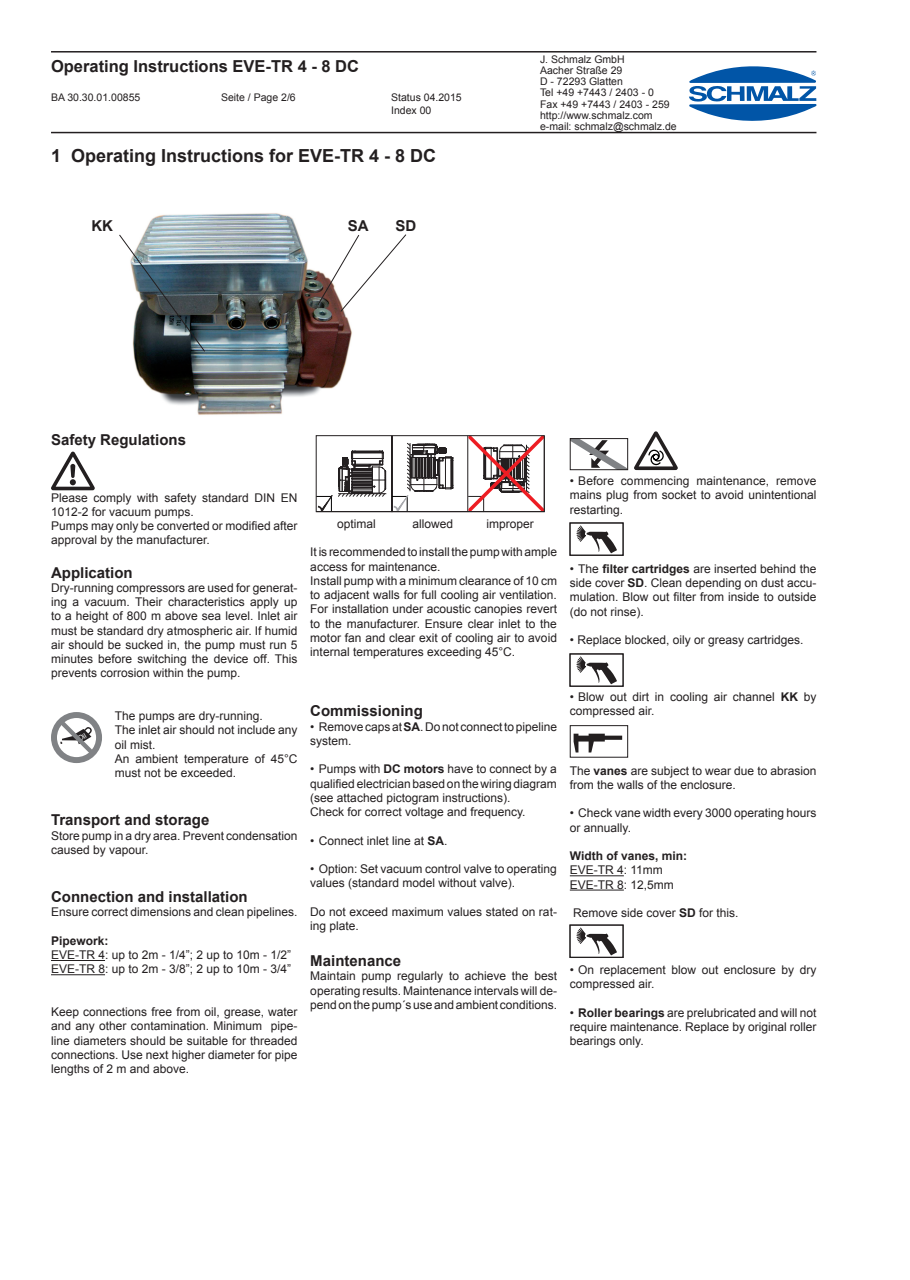
<style>
.page{position:relative;width:910px;height:1280px;background:#fff}
.page>*{position:absolute;margin:0;border:0;box-sizing:border-box;transform-origin:0 0}
.t1{font:700 18px "Arial";color:#231f20}
.t2{font:700 16.5px "Arial";color:#231f20}
.t3{font:700 15px "Arial";color:#231f20}
.t4{font:12px/14.2px "Arial";color:#231f20}
.t5{font:700 12px "Arial";color:#231f20}
.t6{font:10.5px/11.2px "Arial";color:#231f20}
.s1{font-weight:700}
</style>
<div class="page">
<svg style="left:689px;top:66px;width:127px;height:55px"></svg>
<hr style="left:51px;top:51px;width:765px;height:2px;background:#231f20">
<hr style="left:51px;top:132px;width:765px;height:1px;background:#231f20">
<hr style="left:51px;top:960px;width:54px;height:1px;background:#231f20">
<hr style="left:51px;top:974px;width:54px;height:1px;background:#231f20">
<hr style="left:570px;top:875px;width:54px;height:1px;background:#231f20">
<hr style="left:570px;top:890px;width:54px;height:1px;background:#231f20">
<svg style="left:51px;top:452px;width:44px;height:38px"></svg>
<div style="left:51px;top:712px;width:51px;height:51px;border:6px solid #808285;border-radius:50%"></div>
<svg style="left:576px;top:525px;width:41px;height:28px"></svg>
<div style="left:569px;top:522px;width:55px;height:34px;border:1px solid #231f20"></div>
<svg style="left:574px;top:734px;width:48px;height:18px"></svg>
<div style="left:570px;top:725px;width:58px;height:33px;border:1px solid #231f20"></div>
<svg style="left:576px;top:656px;width:41px;height:28px"></svg>
<div style="left:569px;top:653px;width:55px;height:34px;border:1px solid #231f20"></div>
<svg style="left:576px;top:927px;width:41px;height:28px"></svg>
<div style="left:569px;top:924px;width:55px;height:34px;border:1px solid #231f20"></div>
<svg style="left:572px;top:440px;width:54px;height:28px"></svg>
<div style="left:570px;top:438px;width:58px;height:32px;border:1px solid #231f20"></div>
<svg style="left:634px;top:431px;width:44px;height:39px"></svg>
<svg style="left:318px;top:437px;width:225px;height:73px"></svg>
<div style="left:316px;top:435px;width:229px;height:77px;border:1px solid #231f20"></div>
<img style="left:133px;top:213px;width:219px;height:202px">
<svg style="left:317px;top:234px;width:90px;height:79px"></svg>
<img style="left:119px;top:234px;width:87px;height:118px">
<svg style="left:54px;top:715px;width:45px;height:45px"></svg>
<h2 class="t2" style="left:51px;top:55px;width:310px">Operating Instructions EVE-TR 4 - 8 DC</h2>
<p class="t6" style="left:221px;top:92px;width:76px">Seite / Page 2/6</p>
<p class="t6" style="left:51px;top:92px;width:91px">BA 30.30.01.00855</p>
<p class="t6" style="left:391px;top:91px;width:72px;line-height:12.6px">Status 04.2015<br>Index 00</p>
<h1 class="t1" style="left:51px;top:144px;width:387px">1 Operating Instructions for EVE-TR 4 - 8 DC</h1>
<p class="t3" style="left:91px;top:216px;width:23px">KK</p>
<p class="t3" style="left:348px;top:216px;width:22px">SA</p>
<p class="t3" style="left:395px;top:216px;width:22px">SD</p>
<p class="t6" style="left:540px;top:53px;width:138px">J. Schmalz GmbH<br>Aacher Straße 29<br>D - 72293 Glatten<br>Tel +49 +7443 / 2403 - 0<br>Fax +49 +7443 / 2403 - 259 http://www.schmalz.com e-mail: schmalz@schmalz.de</p>
<p class="t3" style="left:51px;top:429px;width:137px">Safety Regulations</p>
<p class="t4" style="left:51px;top:490px;width:248px">Please comply with safety standard DIN EN 1012-2 for vacuum pumps.<br>Pumps may only be converted or modified after approval by the manufacturer.</p>
<p class="t3" style="left:51px;top:562px;width:83px">Application</p>
<p class="t4" style="left:51px;top:581px;width:248px;text-align:justify">Dry-running compressors are used for generat&shy;ing a vacuum. Their characteristics apply up to a height of 800 m above sea level. Inlet air must be standard dry atmospheric air. If humid air should be sucked in, the pump must run 5 minutes before switching the device off. This prevents corrosion within the pump.</p>
<p class="t4" style="left:115px;top:709px;width:184px">The pumps are dry-running.<br>The inlet air should not include any oil mist.<br>An ambient temperature of 45°C must not be exceeded.</p>
<p class="t3" style="left:51px;top:810px;width:160px">Transport and storage</p>
<p class="t4" style="left:51px;top:828px;width:248px">Store pump in a dry area. Prevent condensation caused by vapour.</p>
<p class="t3" style="left:51px;top:887px;width:198px">Connection and installation</p>
<p class="t4" style="left:51px;top:905px;width:248px">Ensure correct dimensions and clean pipelines.</p>
<p class="t5" style="left:51px;top:933px;width:59px">Pipework:</p>
<p class="t4" style="left:51px;top:948px;width:242px">EVE-TR 4: up to 2m - 1/4”; 2 up to 10m - 1/2”<br>EVE-TR 8: up to 2m - 3/8”; 2 up to 10m - 3/4”</p>
<p class="t4" style="left:51px;top:1005px;width:248px;text-align:justify">Keep connections free from oil, grease, water and any other contamination. Minimum pipe&shy;line diameters should be suitable for threaded connections. Use next higher diameter for pipe lengths of 2 m and above.</p>
<p class="t4" style="left:337px;top:517px;width:40px">optimal</p>
<p class="t4" style="left:412px;top:517px;width:42px">allowed</p>
<p class="t4" style="left:486px;top:517px;width:49px">improper</p>
<p class="t4" style="left:310px;top:545px;width:248px">It is recommended to install the pump with ample access for maintenance.<br>Install pump with a minimum clearance of 10 cm to adjacent walls for full cooling air ventilation.<br>For installation under acoustic canopies revert to the manufacturer. Ensure clear inlet to the motor fan and clear exit of cooling air to avoid internal temperatures exceeding 45°C.</p>
<p class="t3" style="left:310px;top:701px;width:114px">Commissioning</p>
<p class="t4" style="left:310px;top:719px;width:248px">• Removecapsat<span class="s1">SA</span>. Do not connect to pipeline system.</p>
<p class="t4" style="left:310px;top:762px;width:248px">• Pumps with <span class="s1">DC motors</span> have to connect by a qualified electrician based on the wiring diagram (see attached pictogram instructions).<br>Check for correct voltage and frequency.</p>
<p class="t4" style="left:310px;top:833px;width:139px">• Connect inlet line at <span class="s1">SA</span>.</p>
<p class="t4" style="left:310px;top:862px;width:248px">• Option: Set vacuum control valve to operating values (standard model without valve).</p>
<p class="t4" style="left:310px;top:904px;width:248px">Do not exceed maximum values stated on rat&shy;ing plate.</p>
<p class="t3" style="left:310px;top:951px;width:92px">Maintenance</p>
<p class="t4" style="left:310px;top:969px;width:248px;text-align:justify">Maintain pump regularly to achieve the best operating results. Maintenance intervals will de&shy;pend on the pump´s use and ambient conditions.</p>
<p class="t4" style="left:570px;top:474px;width:248px;text-align:justify">• Before commencing maintenance, remove mains plug from socket to avoid unintentional restarting.</p>
<p class="t4" style="left:570px;top:562px;width:248px;text-align:justify">• The <span class="s1">filter cartridges</span> are inserted behind the side cover <span class="s1">SD</span>. Clean depending on dust accu&shy;mulation. Blow out filter from inside to outside (do not rinse).</p>
<p class="t4" style="left:570px;top:633px;width:235px">• Replace blocked, oily or greasy cartridges.</p>
<p class="t4" style="left:570px;top:690px;width:248px">• Blow out dirt in cooling air channel <span class="s1">KK</span> by compressed air.</p>
<p class="t4" style="left:570px;top:763px;width:248px">The <span class="s1">vanes</span> are subject to wear due to abrasion from the walls of the enclosure.</p>
<p class="t4" style="left:570px;top:806px;width:248px">• Check vane width every 3000 operating hours or annually.</p>
<p class="t5" style="left:570px;top:848px;width:119px">Width of vanes, min:</p>
<p class="t4" style="left:570px;top:863px;width:106px">EVE-TR 4: 11mm<br>EVE-TR 8: 12,5mm</p>
<p class="t4" style="left:573px;top:906px;width:167px">Remove side cover <span class="s1">SD</span> for this.</p>
<p class="t4" style="left:570px;top:963px;width:248px">• On replacement blow out enclosure by dry compressed air.</p>
<p class="t4" style="left:570px;top:1006px;width:248px;text-align:justify">• <span class="s1">Roller bearings</span> are prelubricated and will not require maintenance. Replace by original roller bearings only.</p>
</div>
